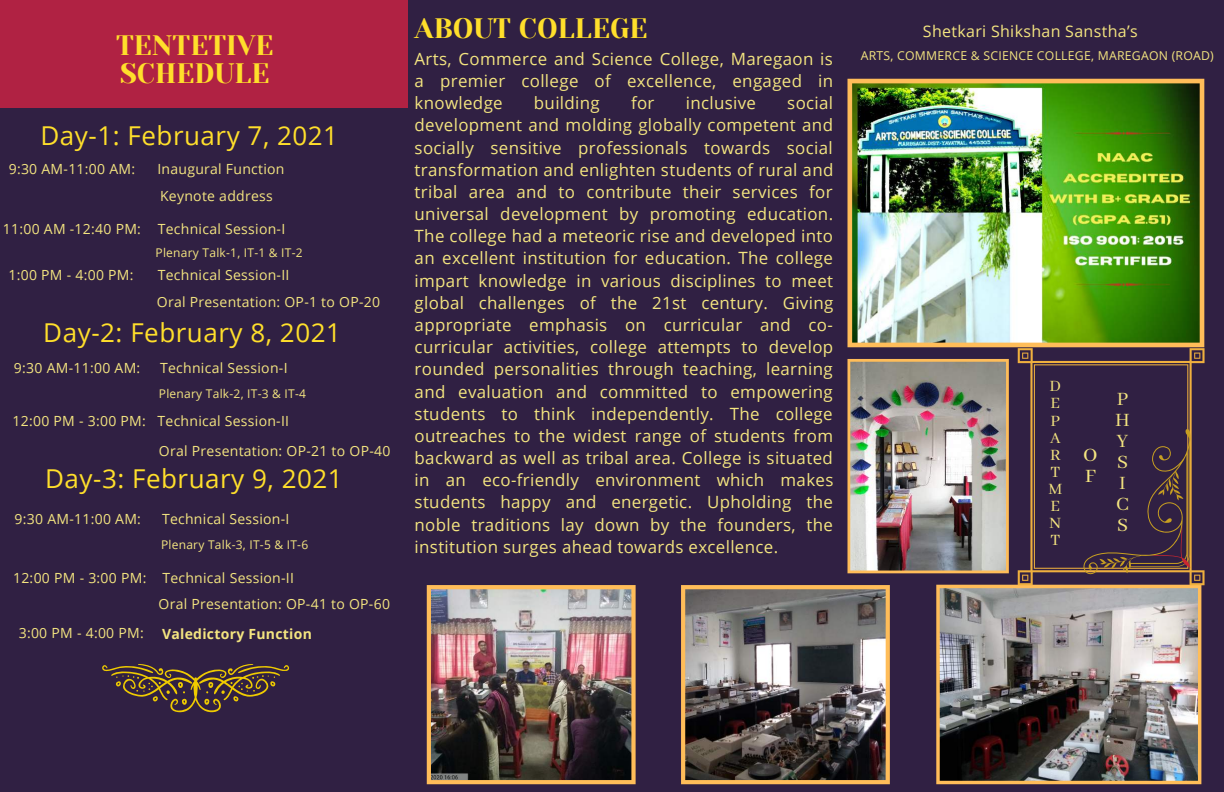
<style>
.page{position:relative;width:1224px;height:792px;background:#302043}
.page>*{position:absolute;margin:0;border:0;box-sizing:border-box;transform-origin:0 0}
.t1{font:28px/27.8px "Yeseva One";color:#ffdf2b}
.t2{font:26px "Open Sans";letter-spacing:.02em;color:#ffdf2b}
.t3{font:21px/21px "Abhaya Libre";color:#f4e580}
.t4{font:500 21px/21px "Abhaya Libre";color:#f4e580}
.t5{font:17.6px/17.1px "Abhaya Libre";color:#f4e580}
.t6{font:16.9px/22.2px "Open Sans";letter-spacing:.02em;color:#f4e580;text-align:justify}
.t7{font:16px "Open Sans";letter-spacing:.02em;color:#f4e580}
.t8{font:14px/27.3px "Open Sans";letter-spacing:.02em;color:#f4e580}
.t9{font:700 14px "Open Sans";letter-spacing:.02em;color:#f4e580}
.t10{font:12.2px "Open Sans";letter-spacing:.02em;color:#f4e580}
.t11{font:12px "Open Sans";letter-spacing:.02em;color:#f4e580}
</style>
<div class="page">
<div style="left:0;top:0;width:408px;height:108px;background:#b02243"></div>
<svg style="left:102px;top:664px;width:187px;height:49px"></svg>
<img style="left:681px;top:585px;width:209px;height:199px">
<img style="left:427px;top:585px;width:209px;height:199px">
<img style="left:936px;top:585px;width:265px;height:199px">
<img style="left:848px;top:79px;width:356px;height:268px">
<img style="left:848px;top:359px;width:161px;height:214px">
<svg style="left:1018px;top:348px;width:186px;height:237px"></svg>
<svg style="left:1034px;top:353px;width:166px;height:228px"></svg>
<h1 class="t1" style="left:116px;top:32px;width:159px">TENTETIVE<br>SCHEDULE</h1>
<h2 class="t2" style="left:40px;top:117px;width:299px">Day-1: February 7, 2021</h2>
<p class="t8" style="left:9px;top:155px;width:128px">9:30 AM-11:00 AM:</p>
<p class="t8" style="left:157px;top:155px;width:129px">Inaugural Function<br>Keynote address</p>
<p class="t8" style="left:3px;top:215px;width:140px">11:00 AM -12:40 PM:</p>
<p class="t8" style="left:158px;top:215px;width:129px">Technical Session-I</p>
<p class="t11" style="left:156px;top:244px;width:149px">Plenary Talk-1, IT-1 &amp; IT-2</p>
<p class="t8" style="left:9px;top:261px;width:127px">1:00 PM - 4:00 PM:</p>
<p class="t8" style="left:157px;top:260px;width:225px;line-height:27.6px">Technical Session-II<br>Oral Presentation: OP-1 to OP-20</p>
<h2 class="t2" style="left:43px;top:314px;width:299px">Day-2: February 8, 2021</h2>
<p class="t8" style="left:14px;top:354px;width:128px">9:30 AM-11:00 AM:</p>
<p class="t8" style="left:160px;top:354px;width:129px">Technical Session-I</p>
<p class="t11" style="left:159px;top:385px;width:149px">Plenary Talk-2, IT-3 &amp; IT-4</p>
<p class="t8" style="left:159px;top:405px;width:233px;line-height:30px;text-indent:-146px">12:00 PM - 3:00 PM: Technical Session-II<br>Oral Presentation: OP-21 to OP-40</p>
<h2 class="t2" style="left:45px;top:460px;width:299px">Day-3: February 9, 2021</h2>
<p class="t8" style="left:15px;top:505px;width:128px">9:30 AM-11:00 AM:</p>
<p class="t8" style="left:162px;top:505px;width:129px">Technical Session-I</p>
<p class="t11" style="left:161px;top:536px;width:149px">Plenary Talk-3, IT-5 &amp; IT-6</p>
<p class="t8" style="left:159px;top:564px;width:233px;line-height:26.7px;text-indent:-145px">12:00 PM - 3:00 PM: Technical Session-II<br>Oral Presentation: OP-41 to OP-60</p>
<p class="t8" style="left:19px;top:619px;width:127px">3:00 PM - 4:00 PM:</p>
<p class="t9" style="left:162px;top:624px;width:151px">Valedictory Function</p>
<h1 class="t1" style="left:415px;top:15px;width:235px">ABOUT COLLEGE</h1>
<p class="t6" style="left:415px;top:47px;width:420px">Arts, Commerce and Science College, Maregaon is a premier college of excellence, engaged in knowledge</p>
<p class="t6" style="left:534px;top:92px;width:67px">building</p>
<p class="t6" style="left:631px;top:92px;width:25px">for</p>
<p class="t6" style="left:686px;top:92px;width:72px">inclusive</p>
<p class="t6" style="left:415px;top:92px;width:420px;text-indent:373px">social development and molding globally competent and socially sensitive professionals towards social transformation and enlighten students of rural and tribal area and to contribute their services for universal development by promoting education.<br>The college had a meteoric rise and developed into an excellent institution for education. The college impart knowledge in various disciplines to meet global challenges of the 21st century. Giving appropriate emphasis on curricular and co&shy;curricular activities, college attempts to develop rounded personalities through teaching, learning and evaluation and committed to empowering students to think independently. The college outreaches to the widest range of students from backward as well as tribal area. College is situated in an eco-friendly environment which makes students happy and energetic. Upholding the noble traditions lay down by the founders, the institution surges ahead towards excellence.</p>
<p class="t7" style="left:923px;top:20px;width:216px">Shetkari Shikshan Sanstha’s</p>
<p class="t10" style="left:861px;top:47px;width:355px">ARTS, COMMERCE &amp; SCIENCE COLLEGE, MAREGAON (ROAD)</p>
<p class="t5" style="left:1048px;top:378px;width:15px">D<br>E<br>P<br>A<br>R<br>T<br>M<br>E<br>N<br>T</p>
<p class="t4" style="left:1083px;top:445px;width:16px">O<br>F</p>
<p class="t3" style="left:1115px;top:390px;width:16px">P<br>H<br>Y<br>S<br>I<br>C<br>S</p>
</div>
